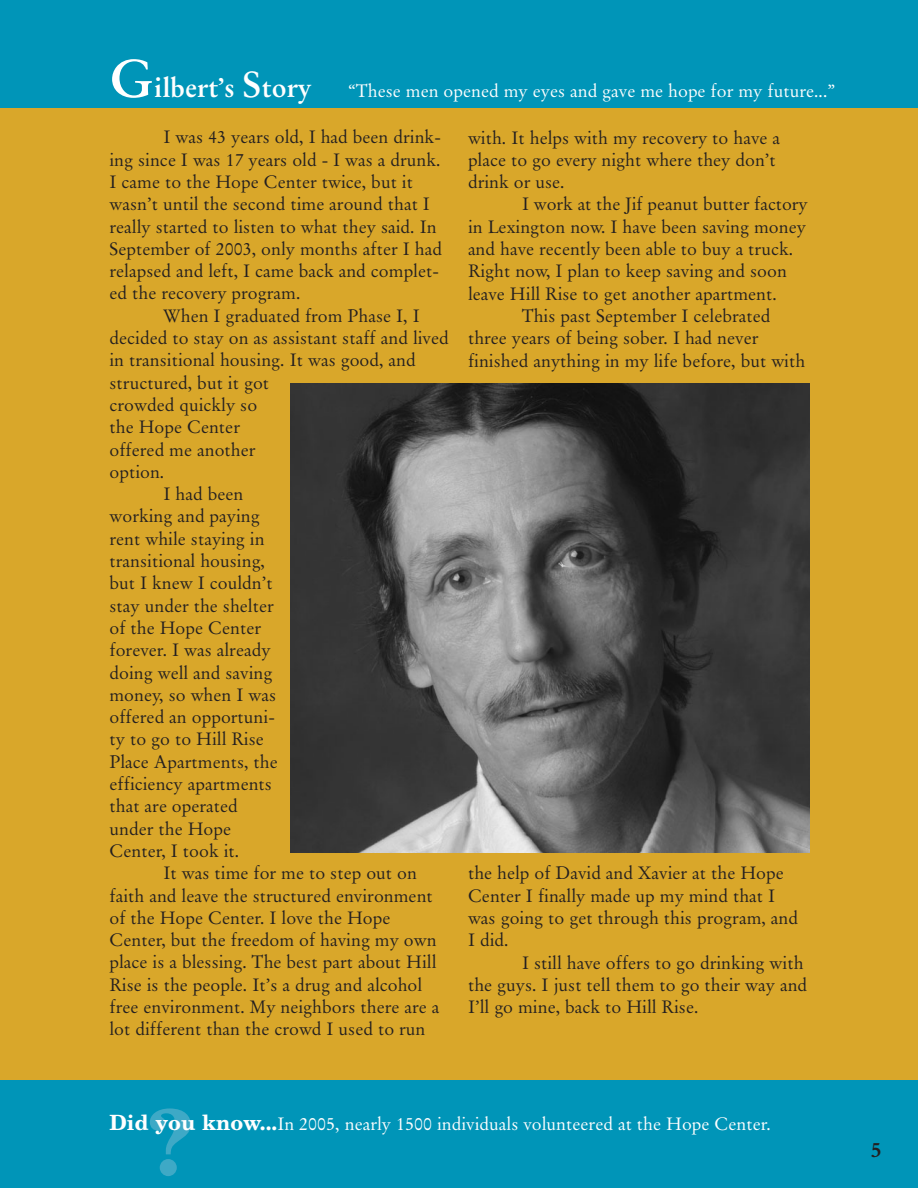
<style>
.page{position:relative;width:918px;height:1188px;background:#fff}
.page>*{position:absolute;margin:0;border:0;box-sizing:border-box;transform-origin:0 0}
.t1{font:700 90px "New Century Schlbk";color:#3ea9c6}
.t2{font:700 27px "Original Garamond BT";color:#fff}
.t3{font:700 21px "Original Garamond BT";color:#231f20}
.t4{font:18px/22.4px "Original Garamond BT";color:#231f20}
.t5{font:18px "Original Garamond BT";color:#fff}
.s1{font-size:54px}
.s2{font-size:36px}
.s3{font-family:"New Century Schlbk";font-weight:700;font-size:21px}
</style>
<div class="page">
<div style="left:0;top:108px;width:918px;height:972px;background:#d9a72a"></div>
<div style="left:0;top:1080px;width:918px;height:108px;background:#0095b8"></div>
<div style="left:0;top:0;width:918px;height:108px;background:#0095b8"></div>
<img style="left:290px;top:384px;width:520px;height:468px">
<h2 class="t2" style="left:109px;top:78px;width:203px"><span class="s1">G</span>ilbert’s <span class="s2">S</span>tory</h2>
<p class="t5" style="left:348px;top:85px;width:489px">“These men opened my eyes and gave me hope for my future...”</p>
<p class="t4" style="left:110px;top:128px;width:334px;text-indent:54px">I was 43 years old, I had been drink&shy;ing since I was 17 years old - I was a drunk.<br>I came to the Hope Center twice, but it wasn’t until the second time around that I really started to listen to what they said. In September of 2003, only months after I had relapsed and left, I came back and complet&shy;ed the recovery program.</p>
<p class="t4" style="left:164px;top:306px;width:258px">When I graduated from Phase I, I</p>
<p class="t4" style="left:110px;top:329px;width:341px">decided to stay on as assistant staff and lived</p>
<p class="t4" style="left:110px;top:351px;width:308px">in transitional housing. It was good, and</p>
<p class="t4" style="left:110px;top:373px;width:161px">structured, but it got</p>
<p class="t4" style="left:110px;top:395px;width:149px">crowded quickly so</p>
<p class="t4" style="left:110px;top:418px;width:132px">the Hope Center</p>
<p class="t4" style="left:110px;top:440px;width:148px">offered me another</p>
<p class="t4" style="left:110px;top:462px;width:56px">option.</p>
<p class="t4" style="left:164px;top:485px;width:81px">I had been</p>
<p class="t4" style="left:110px;top:507px;width:152px">working and paying</p>
<p class="t4" style="left:110px;top:529px;width:157px">rent while staying in</p>
<p class="t4" style="left:110px;top:552px;width:157px">transitional housing,</p>
<p class="t4" style="left:110px;top:574px;width:165px">but I knew I couldn’t</p>
<p class="t4" style="left:110px;top:596px;width:166px">stay under the shelter</p>
<p class="t4" style="left:110px;top:618px;width:153px">of the Hope Center</p>
<p class="t4" style="left:110px;top:641px;width:163px">forever. I was already</p>
<p class="t4" style="left:110px;top:663px;width:164px">doing well and saving</p>
<p class="t4" style="left:110px;top:685px;width:168px">money, so when I was</p>
<p class="t4" style="left:110px;top:708px;width:167px">offered an opportuni-</p>
<p class="t4" style="left:110px;top:730px;width:156px">ty to go to Hill Rise</p>
<p class="t4" style="left:110px;top:752px;width:170px">Place Apartments, the</p>
<p class="t4" style="left:110px;top:775px;width:164px">efficiency apartments</p>
<p class="t4" style="left:110px;top:797px;width:130px">that are operated</p>
<p class="t4" style="left:110px;top:819px;width:123px">under the Hope</p>
<p class="t4" style="left:110px;top:841px;width:131px">Center, I took it.</p>
<p class="t4" style="left:164px;top:864px;width:255px">It was time for me to step out on</p>
<p class="t4" style="left:110px;top:886px;width:325px">faith and leave the structured environment</p>
<p class="t4" style="left:110px;top:908px;width:282px">of the Hope Center. I love the Hope</p>
<p class="t4" style="left:110px;top:931px;width:329px">Center, but the freedom of having my own</p>
<p class="t4" style="left:110px;top:953px;width:329px">place is a blessing. The best part about Hill</p>
<p class="t4" style="left:110px;top:975px;width:314px">Rise is the people. It’s a drug and alcohol</p>
<p class="t4" style="left:110px;top:998px;width:331px">free environment. My neighbors there are a</p>
<p class="t4" style="left:110px;top:1020px;width:318px">lot different than the crowd I used to run</p>
<p class="t4" style="left:468px;top:128px;width:314px">with. It helps with my recovery to have a place to go every night where they don’t drink or use.</p>
<p class="t4" style="left:522px;top:195px;width:287px">I work at the Jif peanut butter factory</p>
<p class="t4" style="left:468px;top:217px;width:339px">in Lexington now. I have been saving money</p>
<p class="t4" style="left:468px;top:240px;width:327px">and have recently been able to buy a truck.</p>
<p class="t4" style="left:468px;top:262px;width:320px">Right now, I plan to keep saving and soon</p>
<p class="t4" style="left:468px;top:284px;width:311px">leave Hill Rise to get another apartment.</p>
<p class="t4" style="left:522px;top:306px;width:250px">This past September I celebrated</p>
<p class="t4" style="left:468px;top:329px;width:292px">three years of being sober. I had never</p>
<p class="t4" style="left:468px;top:351px;width:339px">finished anything in my life before, but with</p>
<p class="t4" style="left:468px;top:864px;width:332px">the help of David and Xavier at the Hope<br>Center I finally made up my mind that I was going to get through this program, and<br>I did.</p>
<p class="t4" style="left:468px;top:953px;width:341px;text-indent:54px">I still have offers to go drinking with the guys. I just tell them to go their way and<br>I’ll go mine, back to Hill Rise.</p>
<h1 class="t1" style="left:148px;top:1108px;width:46px">?</h1>
<p class="t5" style="left:110px;top:1117px;width:663px"><span class="s3">Did you know...</span>In 2005, nearly 1500 individuals volunteered at the Hope Center.</p>
<p class="t3" style="left:871px;top:1142px;width:12px">5</p>
</div>
